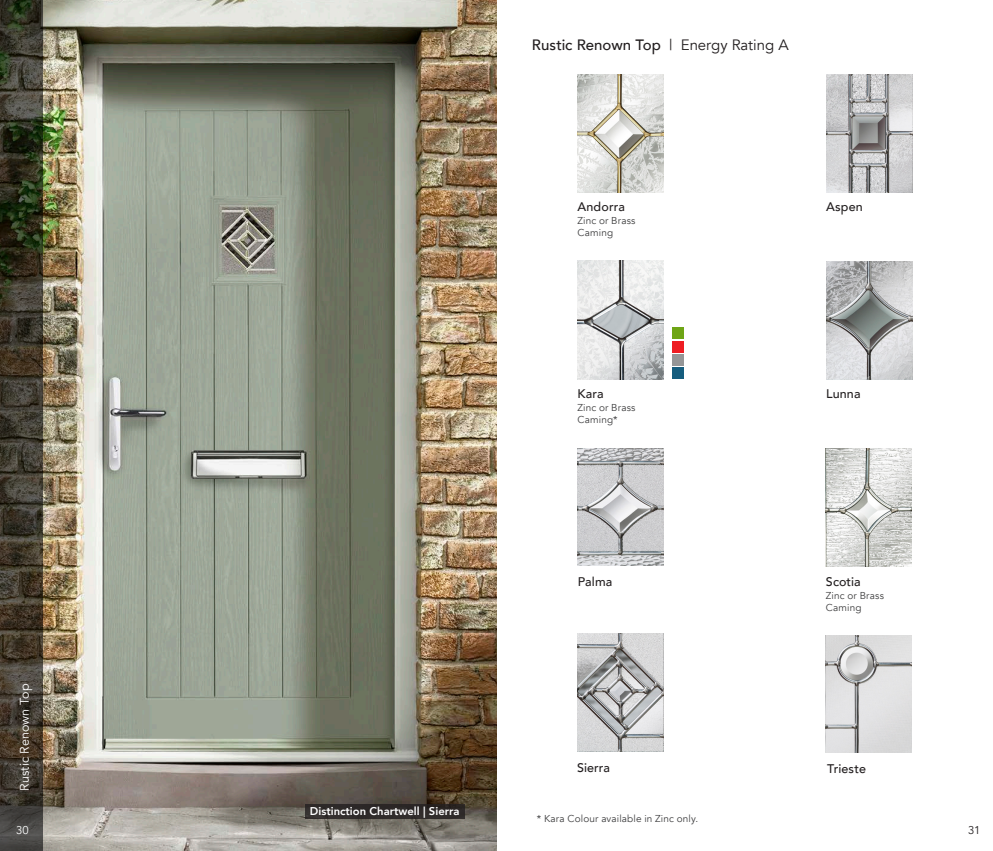
<style>
.page{position:relative;width:993px;height:851px;background:#fff}
.page>*{position:absolute;margin:0;border:0;box-sizing:border-box;transform-origin:0 0}
.t1{font:500 15px "Avenir";color:#231f20}
.glass_name{font:500 12.5px "Avenir";letter-spacing:.01em;color:#231f20}
.t2{font:12.5px "Avenir";letter-spacing:.005em;color:#fff}
.t3{font:800 11.25px "Avenir";color:#fff}
.t4{font:11.25px "Avenir";color:#fff}
.t5{font:11.25px "Avenir";color:#231f20}
.glass_name-2{font:10px/12.5px "Avenir";letter-spacing:.015em;color:#3e3e3f}
.s1{font-weight:400}
</style>
<div class="page">
<img style="left:43px;top:0;width:453px;height:850px">
<div style="left:305px;top:804px;width:159px;height:15px;background:#2f2b2a"></div>
<svg style="left:0;top:0;width:43px;height:850px;background:#3c382c"></svg>
<img style="left:826px;top:261px;width:86px;height:118px">
<img style="left:826px;top:74px;width:86px;height:118px">
<img style="left:825px;top:635px;width:86px;height:117px">
<img style="left:577px;top:74px;width:86px;height:118px">
<img style="left:577px;top:260px;width:86px;height:119px">
<div style="left:671px;top:367px;width:12px;height:12px;background:#165d7e"></div>
<div style="left:671px;top:354px;width:12px;height:12px;background:#959697"></div>
<div style="left:671px;top:340px;width:12px;height:12px;background:#ee1d23"></div>
<div style="left:671px;top:327px;width:12px;height:12px;background:#6ea516"></div>
<img style="left:577px;top:448px;width:86px;height:118px">
<img style="left:825px;top:448px;width:86px;height:118px">
<img style="left:577px;top:633px;width:86px;height:118px">
<p class="t1" style="left:531px;top:32px;width:258px">Rustic Renown Top <span class="s1">| Energy Rating A</span></p>
<p class="glass_name" style="left:577px;top:196px;width:49px">Andorra</p>
<p class="glass_name-2" style="left:577px;top:214px;width:59px">Zinc or Brass<br>Caming</p>
<p class="glass_name" style="left:825px;top:195px;width:38px">Aspen</p>
<p class="glass_name" style="left:577px;top:383px;width:28px">Kara</p>
<p class="glass_name-2" style="left:577px;top:401px;width:59px">Zinc or Brass<br>Caming*</p>
<p class="glass_name" style="left:825px;top:382px;width:36px">Lunna</p>
<p class="t2" style="left:17px;top:790px;width:108px;rotate:-90deg">Rustic Renown Top</p>
<p class="glass_name" style="left:577px;top:570px;width:36px">Palma</p>
<p class="glass_name" style="left:825px;top:571px;width:36px">Scotia</p>
<p class="glass_name-2" style="left:825px;top:589px;width:59px">Zinc or Brass<br>Caming</p>
<p class="glass_name" style="left:576px;top:756px;width:35px">Sierra</p>
<p class="glass_name" style="left:827px;top:757px;width:40px">Trieste</p>
<p class="t3" style="left:310px;top:801px;width:151px">Distinction Chartwell | Sierra</p>
<p class="glass_name-2" style="left:536px;top:812px;width:163px">* Kara Colour available in Zinc only.</p>
<p class="t4" style="left:16px;top:823px;width:14px">30</p>
<p class="t5" style="left:967px;top:823px;width:14px">31</p>
</div>
